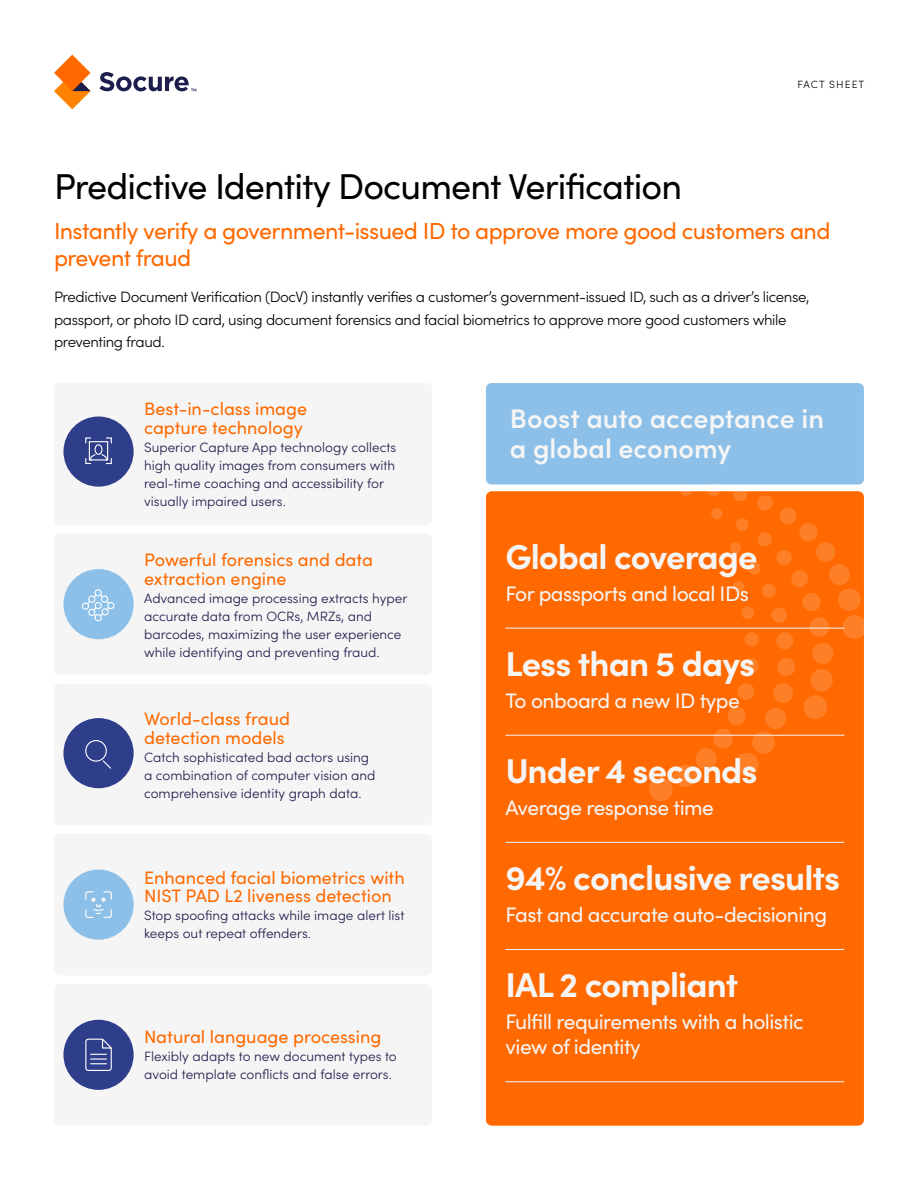
<style>
.page{position:relative;width:918px;height:1188px;background:#fff}
.page>*{position:absolute;margin:0;border:0;box-sizing:border-box;transform-origin:0 0}
.t1{font:36px "Sofia Pro";letter-spacing:-.025em;color:#000}
.t2{font:700 34.5px "Sofia Pro";letter-spacing:-.025em;color:#f5f5f5}
.t3{font:600 27px/30px "Sofia Pro";color:#f5f5f5}
.t4{font:23.25px/27px "Sofia Pro";letter-spacing:-.025em;color:#ff6900}
.t5{font:21px/25.2px "Sofia Pro";letter-spacing:-.025em;color:#f5f5f5}
.t6{font:18px/18.8px "Sofia Pro";color:#ff6900}
.t7{font:300 15px/22.5px "Sofia Pro";letter-spacing:-.025em;color:#000}
.t8{font:300 13.5px/18px "Sofia Pro";color:#1c1c4b}
.t9{font:300 10.5px "Sofia Pro";letter-spacing:.1em;color:#000}
</style>
<div class="page">
<svg style="left:54px;top:55px;width:37px;height:54px"></svg>
<svg style="left:99px;top:72px;width:98px;height:19px"></svg>
<div style="left:486px;top:491px;width:378px;height:635px;background:#ff6900;border-radius:6px"></div>
<div style="left:486px;top:383px;width:378px;height:101px;background:#8cc0e8;border-radius:5px"></div>
<hr style="left:505px;top:628px;width:339px;height:1px;background:#f5f5f5">
<hr style="left:505px;top:735px;width:339px;height:1px;background:#f5f5f5">
<hr style="left:505px;top:842px;width:339px;height:1px;background:#f5f5f5">
<hr style="left:505px;top:949px;width:339px;height:1px;background:#f5f5f5">
<hr style="left:505px;top:1081px;width:339px;height:1px;background:#f5f5f5">
<div style="left:54px;top:984px;width:378px;height:142px;background:#f5f5f5;border-radius:5px"></div>
<div style="left:63px;top:1020px;width:71px;height:70px;background:#2f3e8b;border-radius:50%"></div>
<svg style="left:85px;top:1038px;width:27px;height:33px"></svg>
<div style="left:54px;top:383px;width:378px;height:142px;background:#f5f5f5;border-radius:5px"></div>
<div style="left:63px;top:416px;width:71px;height:71px;background:#2f3e8b;border-radius:50%"></div>
<svg style="left:85px;top:437px;width:27px;height:28px"></svg>
<div style="left:54px;top:533px;width:378px;height:142px;background:#f5f5f5;border-radius:5px"></div>
<div style="left:63px;top:569px;width:71px;height:70px;background:#8cc0e8;border-radius:50%"></div>
<svg style="left:81px;top:589px;width:34px;height:33px"></svg>
<div style="left:54px;top:684px;width:378px;height:141px;background:#f5f5f5;border-radius:5px"></div>
<div style="left:63px;top:718px;width:71px;height:70px;background:#2f3e8b;border-radius:50%"></div>
<div style="left:85px;top:740px;width:22px;height:22px;border:1px solid #fff;border-radius:50%"></div>
<svg style="left:102px;top:759px;width:9px;height:10px"></svg>
<div style="left:54px;top:834px;width:378px;height:141px;background:#f5f5f5;border-radius:5px"></div>
<div style="left:63px;top:870px;width:71px;height:70px;background:#8cc0e8;border-radius:50%"></div>
<svg style="left:85px;top:891px;width:27px;height:27px"></svg>
<svg style="left:679px;top:484px;width:13px;height:12px"></svg>
<svg style="left:707px;top:483px;width:13px;height:13px"></svg>
<svg style="left:732px;top:491px;width:16px;height:10px"></svg>
<svg style="left:757px;top:495px;width:16px;height:16px"></svg>
<div style="left:780px;top:507px;width:17px;height:17px;background:#ff7f26;border-radius:50%"></div>
<div style="left:799px;top:523px;width:19px;height:18px;background:#ff7f26;border-radius:50%"></div>
<svg style="left:816px;top:542px;width:20px;height:20px"></svg>
<div style="left:829px;top:564px;width:21px;height:21px;background:#ff7f26;border-radius:50%"></div>
<div style="left:838px;top:588px;width:23px;height:23px;background:#ff7f26;border-radius:50%"></div>
<svg style="left:841px;top:613px;width:23px;height:28px"></svg>
<svg style="left:711px;top:508px;width:12px;height:12px"></svg>
<div style="left:736px;top:518px;width:13px;height:13px;background:#ff7f26;border-radius:50%"></div>
<svg style="left:758px;top:532px;width:14px;height:15px"></svg>
<div style="left:776px;top:550px;width:16px;height:15px;background:#ff7f26;border-radius:50%"></div>
<div style="left:791px;top:570px;width:17px;height:17px;background:#ff7f26;border-radius:50%"></div>
<svg style="left:802px;top:593px;width:19px;height:18px"></svg>
<svg style="left:810px;top:617px;width:19px;height:20px"></svg>
<div style="left:812px;top:643px;width:21px;height:21px;background:#ff7f26;border-radius:50%"></div>
<svg style="left:803px;top:669px;width:30px;height:50px"></svg>
<div style="left:730px;top:542px;width:11px;height:12px;background:#ff7f26;border-radius:50%"></div>
<div style="left:762px;top:584px;width:14px;height:14px;background:#ff7f26;border-radius:50%"></div>
<svg style="left:771px;top:607px;width:16px;height:16px"></svg>
<div style="left:776px;top:632px;width:17px;height:17px;background:#ff7f26;border-radius:50%"></div>
<svg style="left:773px;top:658px;width:23px;height:45px"></svg>
<div style="left:765px;top:708px;width:21px;height:21px;background:#ff7f26;border-radius:50%"></div>
<svg style="left:752px;top:731px;width:23px;height:23px"></svg>
<svg style="left:735px;top:751px;width:25px;height:26px"></svg>
<svg style="left:733px;top:562px;width:28px;height:30px"></svg>
<div style="left:741px;top:606px;width:13px;height:13px;background:#ff7f26;border-radius:50%"></div>
<svg style="left:745px;top:632px;width:14px;height:15px"></svg>
<svg style="left:743px;top:658px;width:16px;height:16px"></svg>
<div style="left:738px;top:683px;width:16px;height:17px;background:#ff7f26;border-radius:50%"></div>
<svg style="left:727px;top:707px;width:19px;height:18px"></svg>
<svg style="left:713px;top:729px;width:20px;height:19px"></svg>
<div style="left:695px;top:748px;width:21px;height:21px;background:#ff7f26;border-radius:50%"></div>
<div style="left:674px;top:765px;width:22px;height:22px;background:#ff7f26;border-radius:50%"></div>
<div style="left:649px;top:777px;width:24px;height:24px;background:#ff7f26;border-radius:50%"></div>
<p class="t9" style="left:797px;top:77px;width:68px">FACT SHEET</p>
<h1 class="t1" style="left:54px;top:160px;width:630px">Predictive Identity Document Verification</h1>
<h3 class="t4" style="left:54px;top:217px;width:778px">Instantly verify a government-issued ID to approve more good customers and prevent fraud</h3>
<p class="t7" style="left:54px;top:285px;width:757px">Predictive Document Verification (DocV) instantly verifies a customer’s government-issued ID, such as a driver’s license, passport, or photo ID card, using document forensics and facial biometrics to approve more good customers while preventing fraud.</p>
<h3 class="t6" style="left:144px;top:398px;width:165px">Best-in-class image capture technology</h3>
<p class="t8" style="left:144px;top:437px;width:254px">Superior Capture App technology collects high quality images from consumers with real-time coaching and accessibility for visually impaired users.</p>
<h3 class="t6" style="left:144px;top:550px;width:230px">Powerful forensics and data extraction engine</h3>
<p class="t8" style="left:144px;top:589px;width:265px">Advanced image processing extracts hyper accurate data from OCRs, MRZs, and barcodes, maximizing the user experience while identifying and preventing fraud.</p>
<h3 class="t6" style="left:144px;top:709px;width:147px">World-class fraud detection models</h3>
<p class="t8" style="left:144px;top:747px;width:233px">Catch sophisticated bad actors using a combination of computer vision and comprehensive identity graph data.</p>
<h3 class="t6" style="left:144px;top:867px;width:262px">Enhanced facial biometrics with<br>NIST PAD L2 liveness detection</h3>
<p class="t8" style="left:144px;top:906px;width:262px">Stop spoofing attacks while image alert list keeps out repeat offenders.</p>
<h3 class="t6" style="left:144px;top:1027px;width:239px">Natural language processing</h3>
<p class="t8" style="left:144px;top:1047px;width:254px">Flexibly adapts to new document types to avoid template conflicts and false errors.</p>
<h3 class="t3" style="left:510px;top:402px;width:316px">Boost auto acceptance in a global economy</h3>
<h2 class="t2" style="left:505px;top:530px;width:254px">Global coverage</h2>
<h3 class="t5" style="left:505px;top:580px;width:245px">For passports and local IDs</h3>
<h2 class="t2" style="left:505px;top:637px;width:251px">Less than 5 days</h2>
<h3 class="t5" style="left:505px;top:687px;width:236px">To onboard a new ID type</h3>
<h2 class="t2" style="left:505px;top:744px;width:254px">Under 4 seconds</h2>
<h3 class="t5" style="left:505px;top:794px;width:210px">Average response time</h3>
<h2 class="t2" style="left:505px;top:851px;width:336px">94% conclusive results</h2>
<h3 class="t5" style="left:505px;top:901px;width:323px">Fast and accurate auto-decisioning</h3>
<h2 class="t2" style="left:505px;top:959px;width:234px">IAL 2 compliant</h2>
<h3 class="t5" style="left:505px;top:1008px;width:300px">Fulfill requirements with a holistic view of identity</h3>
</div>
